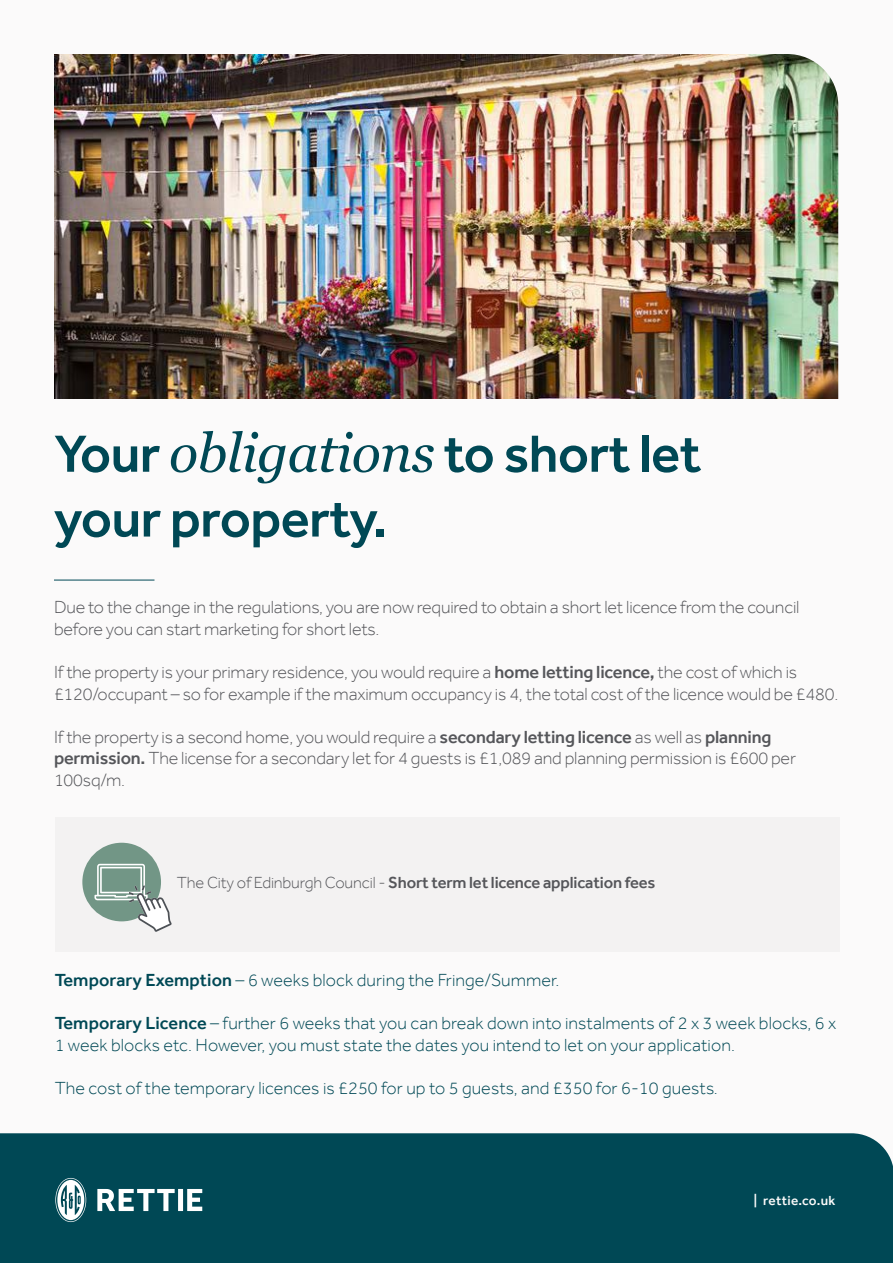
<style>
.page{position:relative;width:893px;height:1263px;background:#fbfafa}
.page>*{position:absolute;margin:0;border:0;box-sizing:border-box;transform-origin:0 0}
.t1{font:500 54px/64.8px "Effra";letter-spacing:-.01em;color:#004855}
.t2{font:300 18px/21.6px "Effra";letter-spacing:-.01em;color:#55565a}
.t3{font:300 18px/21.6px "Effra";letter-spacing:.005em;color:#004855}
.t4{font:500 16.5px "Effra";letter-spacing:-.01em;color:#55565a}
.t5{font:500 13.5px "Effra";letter-spacing:.025em;color:#fbfafa}
.s1{font-family:"Georgia";font-weight:400;font-style:italic}
.s2{font-weight:500}
.s3{font-weight:300}
</style>
<div class="page">
<div style="left:55px;top:817px;width:785px;height:134px;background:#f3f2f2"></div>
<div style="left:0;top:1133px;width:893px;height:130px;background:#004855"></div>
<svg style="left:97px;top:1189px;width:105px;height:22px"></svg>
<svg style="left:55px;top:1178px;width:31px;height:44px"></svg>
<hr style="left:54px;top:580px;width:100px;height:1px;background:#004855">
<div style="left:82px;top:843px;width:79px;height:78px;background:#729686;border-radius:50%"></div>
<svg style="left:94px;top:864px;width:77px;height:68px"></svg>
<img style="left:54px;top:54px;width:784px;height:345px">
<h1 class="t1" style="left:54px;top:421px;width:649px">Your <span class="s1">obligations</span> to short let your property.</h1>
<p class="t2" style="left:54px;top:596px;width:747px">Due to the change in the regulations, you are now required to obtain a short let licence from the council before you can start marketing for short lets.</p>
<p class="t2" style="left:54px;top:661px;width:786px">If the property is your primary residence, you would require a <span class="s2">home letting licence,</span> the cost of which is £120/occupant – so for example if the maximum occupancy is 4, the total cost of the licence would be £480.</p>
<p class="t2" style="left:54px;top:726px;width:744px">If the property is a second home, you would require a <span class="s2">secondary letting licence</span> as well as <span class="s2">planning permission.</span> The license for a secondary let for 4 guests is £1,089 and planning permission is £600 per<br>100sq/m.</p>
<p class="t4" style="left:177px;top:872px;width:480px"><span class="s3">The City of Edinburgh Council -</span> Short term let licence application fees</p>
<p class="t3" style="left:55px;top:969px;width:506px"><span class="s2">Temporary Exemption</span> – 6 weeks block during the Fringe/Summer.</p>
<p class="t3" style="left:55px;top:1012px;width:783px"><span class="s2">Temporary Licence</span> – further 6 weeks that you can break down into instalments of 2 x 3 week blocks, 6 x<br>1 week blocks etc. However, you must state the dates you intend to let on your application.</p>
<p class="t3" style="left:55px;top:1077px;width:665px">The cost of the temporary licences is £250 for up to 5 guests, and £350 for 6-10 guests.</p>
<p class="t5" style="left:754px;top:1192px;width:83px">| rettie.co.uk</p>
</div>
